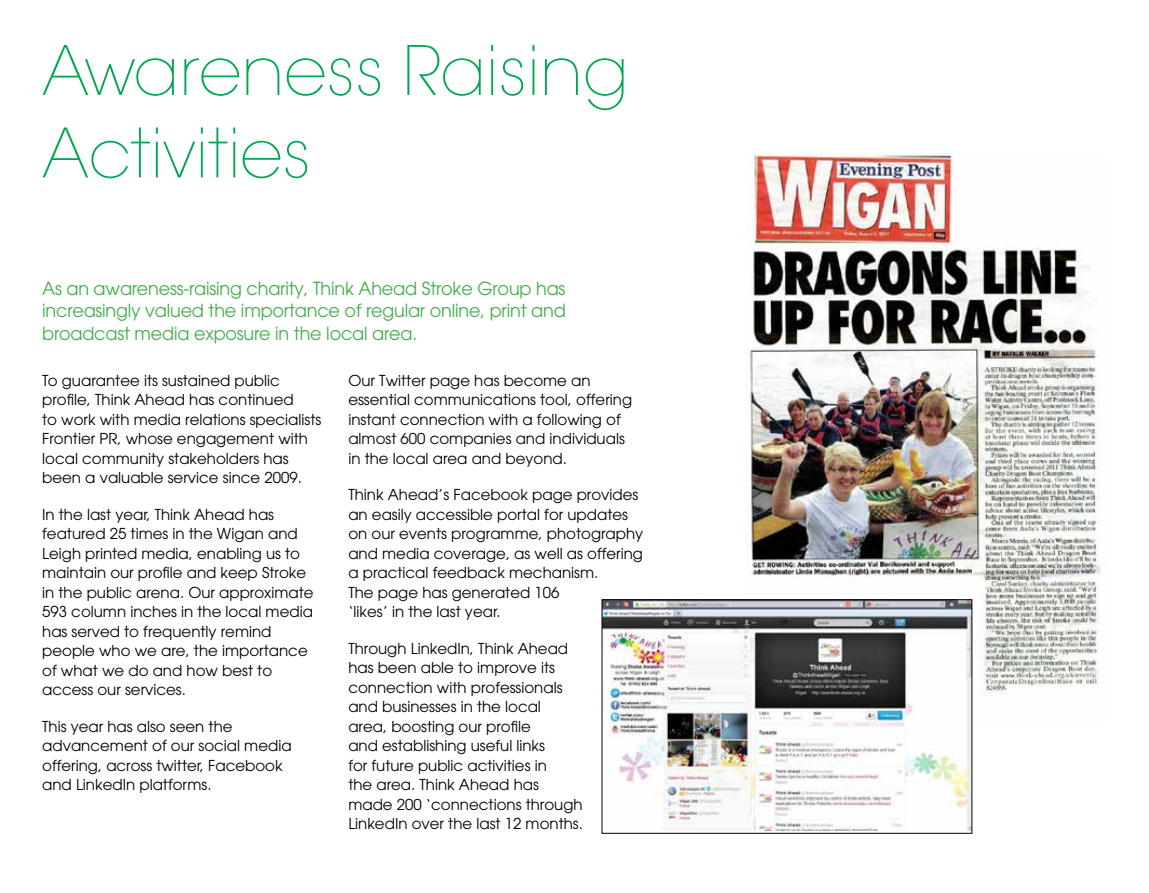
<style>
.page{position:relative;width:1149px;height:893px;background:#fff}
.page>*{position:absolute;margin:0;border:0;box-sizing:border-box;transform-origin:0 0}
.t1{font:200 67.5px/82.5px "Avant Garde LT";color:#00a651}
.t2{font:18px/22.5px "Avant Garde LT";letter-spacing:-.01em;color:#41ad49;text-align:justify}
.t3{font:15px/19.5px "Avant Garde LT";color:#000}
</style>
<div class="page">
<img style="left:746px;top:153px;width:355px;height:573px">
<img style="left:603px;top:602px;width:366px;height:229px">
<h1 class="t1" style="left:42px;top:31px;width:588px">Awareness Raising<br>Activities</h1>
<p class="t2" style="left:42px;top:277px;width:525px">As an awareness-raising charity, Think Ahead Stroke Group has increasingly valued the importance of regular online, print and broadcast media exposure in the local area.</p>
<p class="t3" style="left:42px;top:371px;width:280px">To guarantee its sustained public profile, Think Ahead has continued<br>to work with media relations specialists Frontier PR, whose engagement with local community stakeholders has been a valuable service since 2009.</p>
<p class="t3" style="left:42px;top:505px;width:273px">In the last year, Think Ahead has featured 25 times in the Wigan and<br>Leigh printed media, enabling us to maintain our profile and keep Stroke in the public arena. Our approximate<br>593 column inches in the local media has served to frequently remind people who we are, the importance of what we do and how best to access our services.</p>
<p class="t3" style="left:42px;top:717px;width:251px">This year has also seen the advancement of our social media offering, across twitter, Facebook and LinkedIn platforms.</p>
<p class="t3" style="left:348px;top:371px;width:285px">Our Twitter page has become an essential communications tool, offering instant connection with a following of almost 600 companies and individuals in the local area and beyond.</p>
<p class="t3" style="left:348px;top:485px;width:296px">Think Ahead’s Facebook page provides an easily accessible portal for updates on our events programme, photography and media coverage, as well as offering a practical feedback mechanism.<br>The page has generated 106<br>‘likes’ in the last year.</p>
<p class="t3" style="left:348px;top:639px;width:236px">Through LinkedIn, Think Ahead has been able to improve its connection with professionals and businesses in the local area, boosting our profile<br>and establishing useful links<br>for future public activities in<br>the area. Think Ahead has made 200 ‘connections through<br>LinkedIn over the last 12 months.</p>
</div>
